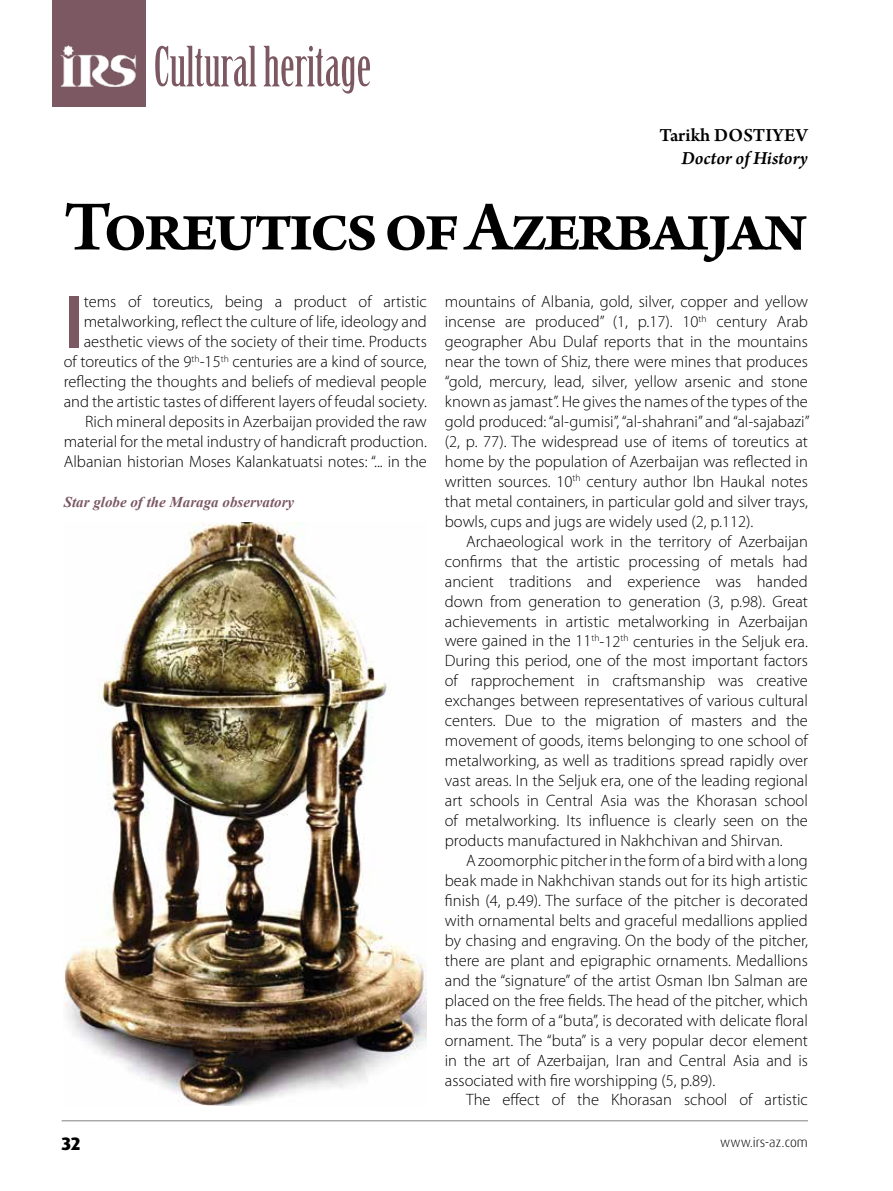
<style>
.page{position:relative;width:893px;height:1191px;background:#fff}
.page>*{position:absolute;margin:0;border:0;box-sizing:border-box;transform-origin:0 0}
.t1{font:600 75.75px "Myriad Pro";color:#7b5862}
.t2{font:600 75px "Arno Pro";letter-spacing:-.05em;color:#000}
.t3{font:54.15px "Birch Std";color:#7b5862}
.t4{font:italic 600 19.5px "Arno Pro";color:#000}
.t5{font:600 19.5px "Arno Pro";color:#000}
.t6{font:800 18px "Dax Pro";color:#000}
.t7{font:300 16.5px/20px "Myriad Pro";color:#000;text-align:justify}
.t8{font:italic 700 15px "Times New Roman";color:#7b5862}
.t9{font:300 13.5px "Dax Pro";color:#000}
</style>
<div class="page">
<hr style="left:62px;top:1120px;width:746px;height:1px;background:#808285">
<img style="left:64px;top:523px;width:363px;height:583px">
<div style="left:52px;top:0;width:94px;height:106px;background:#7b5862"></div>
<img style="left:60px;top:45px;width:77px;height:41px">
<h3 class="t3" style="left:154px;top:36px;width:219px">Cultural heritage</h3>
<p class="t5" style="left:659px;top:123px;width:150px">Tarikh Dostiyev</p>
<p class="t4" style="left:681px;top:147px;width:128px">Doctor of History</p>
<h2 class="t2" style="left:64px;top:184px;width:746px">Toreutics of Azerbaijan</h2>
<p class="t7" style="left:64px;top:292px;width:365px;text-align:right">tems of toreutics, being a product of artistic metalworking, reflect the culture of life, ideology and aesthetic views of the society of their time. Products<br>of toreutics of the 9<sup>th</sup>-15<sup>th</sup> centuries are a kind of source, reflecting the thoughts and beliefs of medieval people and the artistic tastes of different layers of feudal society.<br>Rich mineral deposits in Azerbaijan provided the raw material for the metal industry of handicraft production.<br>Albanian historian Moses Kalankatuatsi notes: “... in the</p>
<p class="t7" style="left:445px;top:292px;width:366px">mountains of Albania, gold, silver, copper and yellow incense are produced” (1, p.17). 10<sup>th</sup> century Arab geographer Abu Dulaf reports that in the mountains near the town of Shiz, there were mines that produces “gold, mercury, lead, silver, yellow arsenic and stone known as jamast”. He gives the names of the types of the gold produced: “al-gumisi”, “al-shahrani” and “al-sajabazi” (2, p. 77). The widespread use of items of toreutics at home by the population of Azerbaijan was reflected in written sources. 10<sup>th</sup> century author I bn Haukal notes that metal containers, in particular gold and silver trays, bowls, cups and jugs are widely used (2, p.112).</p>
<p class="t7" style="left:445px;top:531px;width:365px;text-indent:21px">Archaeological work in the territory of Azerbaijan confirms that the artistic processing of metals had ancient traditions and experience was handed down from generation to generation (3, p.98). Great achievements in artistic metalworking in Azerbaijan were gained in the 11<sup>th</sup>-12<sup>th</sup> centuries in the Seljuk era.<br>During this period, one of the most important factors of rapprochement in craftsmanship was creative exchanges between representatives of various cultural centers. Due to the migration of masters and the movement of goods, items belonging to one school of metalworking, as well as traditions spread rapidly over vast areas. I n the Seljuk era, one of the leading regional art schools in Central Asia was the Khorasan school of metalworking. Its influence is clearly seen on the products manufactured in Nakhchivan and Shirvan.</p>
<p class="t7" style="left:445px;top:850px;width:365px;text-indent:21px">A zoomorphic pitcher in the form of a bird with a long beak made in Nakhchivan stands out for its high artistic finish (4, p.49). The surface of the pitcher is decorated with ornamental belts and graceful medallions applied by chasing and engraving. On the body of the pitcher, there are plant and epigraphic ornaments. Medallions and the “signature” of the artist Osman I bn Salman are placed on the free fields. The head of the pitcher, which has the form of a “buta”, is decorated with delicate floral ornament. The “buta” is a very popular decor element in the art of Azerbaijan, I ran and Central Asia and is associated with fire worshipping (5, p.89).</p>
<p class="t7" style="left:466px;top:1090px;width:343px">The effect of the Khorasan school of artistic</p>
<h1 class="t1" style="left:64px;top:273px;width:21px">I</h1>
<p class="t8" style="left:64px;top:492px;width:232px">Star globe of the Maraga observatory</p>
<p class="t6" style="left:62px;top:1131px;width:20px">32</p>
<p class="t9" style="left:720px;top:1133px;width:89px">www.irs-az.com</p>
</div>
